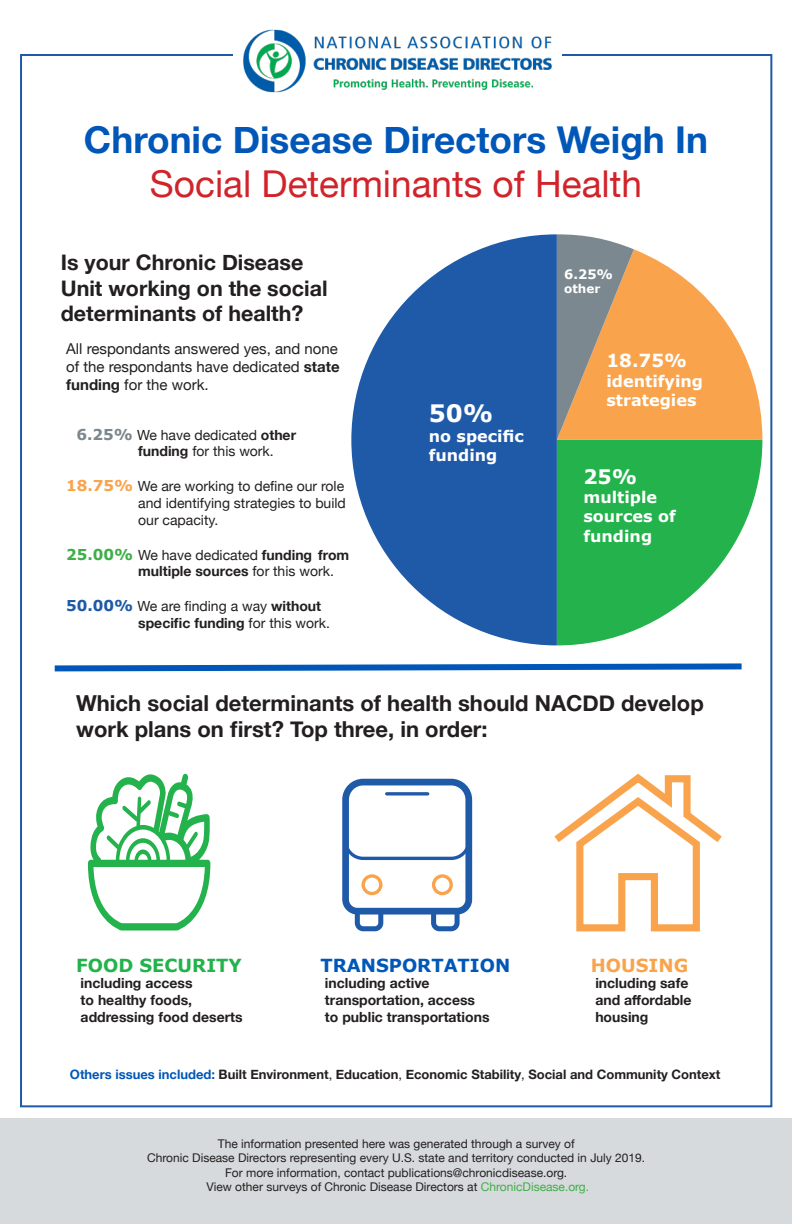
<style>
.page{position:relative;width:792px;height:1224px;background:#fff}
.page>*{position:absolute;margin:0;border:0;box-sizing:border-box;transform-origin:0 0}
.t1{font:700 37px "Helvetica Neue";color:#0057b8}
.t2{font:37px "Helvetica Neue";color:#d1232a}
.t3{font:700 24px "Verdana";color:#fff}
.t4{font:700 22px/26.4px "Helvetica Neue";color:#231f20}
.t5{font:700 21.4px/25.7px "Helvetica Neue";color:#231f20}
.t6{font:700 20px "Verdana";color:#fff}
.t7{font:700 18px "Verdana";color:#0057b8}
.t8{font:700 18px "Verdana";color:#23b24b}
.t9{font:700 18px "Verdana";color:#f9a44d}
.t10{font:700 18px "Verdana";color:#fff}
.t11{font:700 16px/19.2px "Verdana";color:#fff}
.t12{font:15px/18px "Helvetica Neue";color:#231f20;text-align:justify}
.t13{font:14px/16.8px "Helvetica Neue";color:#231f20}
.t14{font:700 14px/16.8px "Helvetica Neue";color:#231f20}
.t15{font:700 13px "Helvetica Neue";color:#231f20}
.t16{font:700 13px "Verdana";color:#fff}
.t17{font:12px/14.4px "Helvetica Neue";color:#231f20;text-align:center}
.t18{font:700 12px "Verdana";color:#fff}
.s1{font-weight:700}
.s2{font-family:"Verdana";font-weight:700;font-size:15px;color:#7c878e}
.s3{font-family:"Verdana";font-weight:700;font-size:15px;color:#f9a44d}
.s4{font-family:"Verdana";font-weight:700;font-size:15px;color:#40ae49}
.s5{font-family:"Verdana";font-weight:700;font-size:15px;color:#1f5aa9}
.s6{color:#0057b8}
.s7{font-weight:400}
.s8{color:#40ae49}
</style>
<div class="page">
<div style="left:0;top:1119px;width:792px;height:105px;background:#d6dadc"></div>
<img style="left:243px;top:30px;width:309px;height:62px">
<svg style="left:351px;top:234px;width:206px;height:411px;fill:#1f5aa9"></svg>
<svg style="left:557px;top:440px;width:205px;height:205px;fill:#23b24b"></svg>
<svg style="left:634px;top:249px;width:128px;height:191px;fill:#f9a44d"></svg>
<svg style="left:557px;top:234px;width:77px;height:206px;background:#b99873"></svg>
<svg style="left:88px;top:773px;width:122px;height:158px"></svg>
<svg style="left:54px;top:663px;width:688px;height:9px"></svg>
<svg style="left:554px;top:773px;width:168px;height:159px"></svg>
<svg style="left:342px;top:778px;width:131px;height:154px"></svg>
<svg style="left:387px;top:792px;width:41px;height:4px"></svg>
<p class="t1" style="left:84px;top:111px;width:626px">Chronic Disease Directors Weigh In</p>
<p class="t2" style="left:150px;top:158px;width:494px">Social Determinants of Health</p>
<p class="t5" style="left:61px;top:250px;width:268px">Is your Chronic Disease<br>Unit working on the social determinants of health?</p>
<p class="t12" style="left:66px;top:341px;width:275px">All respondants answered yes, and none of the respondants have dedicated <span class="s1">state funding</span> for the work.</p>
<p class="t13" style="left:76px;top:427px;width:221px"><span class="s2">6.25%</span> We have dedicated <span class="s1">other</span></p>
<p class="t13" style="left:138px;top:444px;width:137px"><span class="s1">funding</span> for this work.</p>
<p class="t13" style="left:138px;top:479px;width:209px;text-indent:-72px"><span class="s3">18.75%</span> We are working to define our role and identifying strategies to build our capacity.</p>
<p class="t13" style="left:138px;top:547px;width:213px;text-indent:-72px"><span class="s4">25.00%</span> We have dedicated <span class="s1">funding from multiple sources</span> for this work.</p>
<p class="t13" style="left:138px;top:599px;width:193px;text-indent:-72px"><span class="s5">50.00%</span> We are finding a way <span class="s1">without specific funding</span> for this work.</p>
<p class="t3" style="left:429px;top:397px;width:66px">50%</p>
<p class="t11" style="left:429px;top:426px;width:97px">no specific funding</p>
<p class="t16" style="left:564px;top:265px;width:50px">6.25%</p>
<p class="t18" style="left:564px;top:280px;width:38px">other</p>
<p class="t10" style="left:606px;top:348px;width:82px">18.75%</p>
<p class="t11" style="left:606px;top:371px;width:98px">identifying strategies</p>
<p class="t6" style="left:583px;top:463px;width:55px">25%</p>
<p class="t11" style="left:583px;top:488px;width:94px">multiple sources of funding</p>
<p class="t4" style="left:76px;top:690px;width:629px">Which social determinants of health should NACDD develop work plans on first? Top three, in order:</p>
<p class="t8" style="left:76px;top:952px;width:167px">FOOD SECURITY</p>
<p class="t14" style="left:81px;top:975px;width:113px">including access</p>
<p class="t14" style="left:81px;top:992px;width:113px">to healthy foods,</p>
<p class="t14" style="left:81px;top:1009px;width:164px">addressing food deserts</p>
<p class="t7" style="left:320px;top:952px;width:191px">TRANSPORTATION</p>
<p class="t14" style="left:325px;top:975px;width:106px">including active</p>
<p class="t14" style="left:325px;top:992px;width:152px">transportation, access</p>
<p class="t14" style="left:325px;top:1009px;width:166px">to public transportations</p>
<p class="t9" style="left:591px;top:952px;width:99px">HOUSING</p>
<p class="t14" style="left:595px;top:975px;width:98px">including safe and affordable housing</p>
<p class="t15" style="left:70px;top:1064px;width:652px"><span class="s6">Others issues included:</span> Built Environment<span class="s7">,</span> Education<span class="s7">,</span> Economic Stability<span class="s7">,</span> Social and Community Context</p>
<p class="t17" style="left:218px;top:1137px;width:358px">The information presented here was generated through a survey of</p>
<p class="t17" style="left:147px;top:1151px;width:500px">Chronic Disease Directors representing every U.S. state and territory conducted in July 2019.<br>For more information, contact publications@chronicdisease.org.</p>
<p class="t17" style="left:207px;top:1180px;width:384px">View other surveys of Chronic Disease Directors at <span class="s8">ChronicDisease.org.</span></p>
</div>
